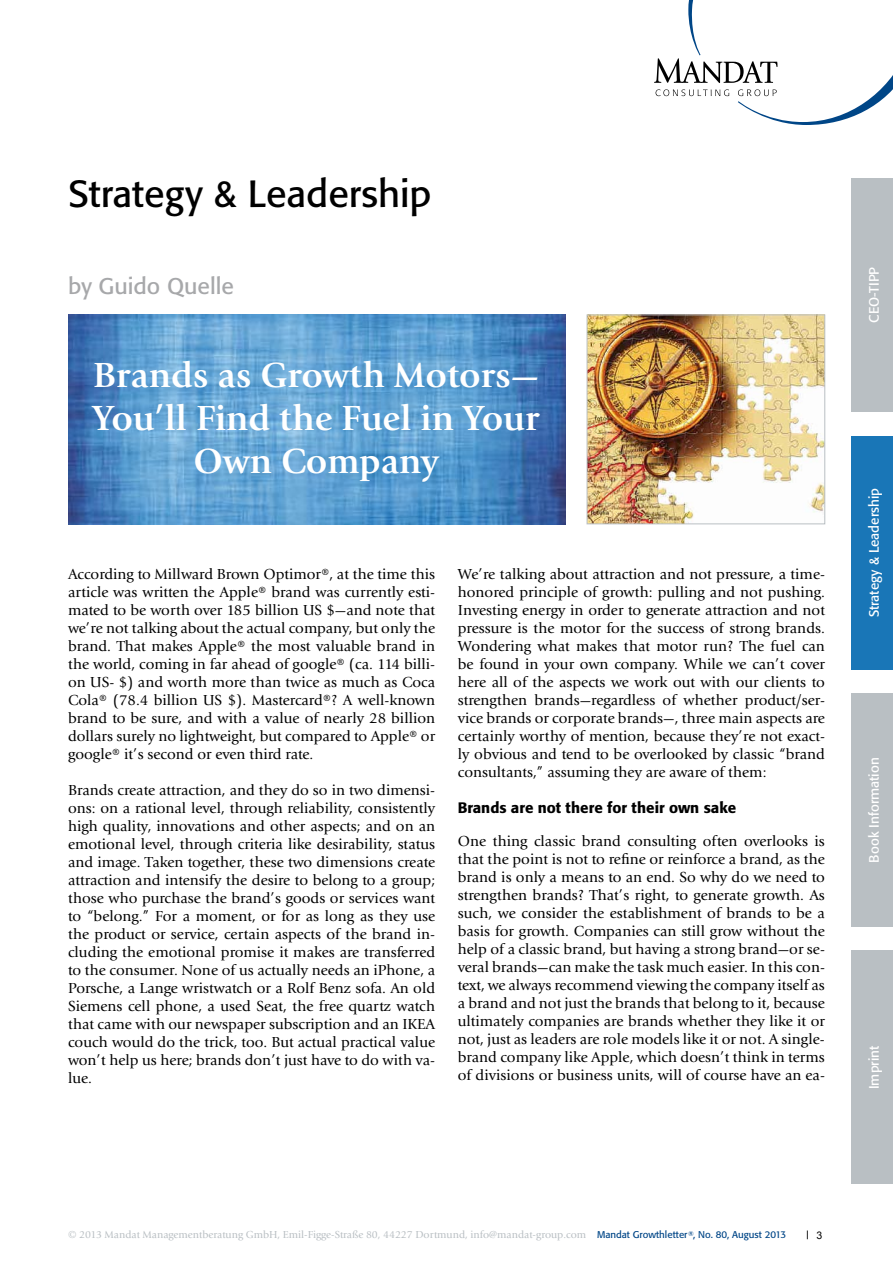
<style>
.page{position:relative;width:893px;height:1263px;background:#fff}
.page>*{position:absolute;margin:0;border:0;box-sizing:border-box;transform-origin:0 0}
.t1{font:37.5px "Formata BQ";color:#000}
.t2{font:700 36px/43.2px "Giovanni EF";color:#fff;text-align:center}
.t3{font:22.5px "Formata BQ";color:#a7a8aa}
.t4{font:15px/18px "Giovanni EF";color:#000;text-align:justify}
.t5{font:500 15px "Formata BQ";color:#000}
.t6{font:13.5px "Formata BQ";color:#fff}
.t7{font:13.5px "Arial";color:#000}
.t8{font:10.5px "Giovanni EF";color:#b9bfc3}
.t9{font:6.75px "Formata BQ";color:#004687}
.s1{font-family:"Formata BQ";font-size:9.75px;color:#004687}
.s2{font-size:10.5px}
</style>
<div class="page">
<svg style="left:654px;top:0;width:239px;height:125px"></svg>
<img style="left:68px;top:315px;width:497px;height:209px">
<img style="left:589px;top:317px;width:234px;height:205px">
<div style="left:587px;top:315px;width:238px;height:209px;border:1px solid #b9bfc3"></div>
<div style="left:851px;top:178px;width:42px;height:234px;background:#b9bfc3"></div>
<div style="left:851px;top:436px;width:42px;height:233px;background:#1976b7"></div>
<div style="left:851px;top:693px;width:42px;height:234px;background:#b9bfc3"></div>
<div style="left:851px;top:950px;width:42px;height:234px;background:#b9bfc3"></div>
<h1 class="t1" style="left:68px;top:171px;width:365px">Strategy &amp; Leadership</h1>
<h3 class="t3" style="left:68px;top:272px;width:167px">by Guido Quelle</h3>
<h2 class="t2" style="left:93px;top:353px;width:449px">Brands as Growth Motors—<br>You’ll Find the Fuel in Your<br>Own Company</h2>
<p class="t4" style="left:68px;top:565px;width:369px">According to Millward Brown Optimor®, at the time this article was written the Apple® brand was currently esti&shy;mated to be worth over 185 billion US $—and note that we’re not talking about the actual company, but only the brand. That makes Apple® the most valuable brand in the world, coming in far ahead of google® (ca. 114 billi&shy;on US- $) and worth more than twice as much as Coca Cola® (78.4 billion US $). Mastercard®? A well-known brand to be sure, and with a value of nearly 28 billion dollars surely no lightweight, but compared to Apple® or google® it’s second or even third rate.</p>
<p class="t4" style="left:68px;top:781px;width:369px">Brands create attraction, and they do so in two dimensi&shy;ons: on a rational level, through reliability, consistently high quality, innovations and other aspects; and on an emotional level, through criteria like desirability, status and image. Taken together, these two dimensions create attraction and intensify the desire to belong to a group; those who purchase the brand’s goods or services want to “belong.” For a moment, or for as long as they use the product or service, certain aspects of the brand in&shy;cluding the emotional promise it makes are transferred to the consumer. None of us actually needs an iPhone, a Porsche, a Lange wristwatch or a Rolf Benz sofa. An old Siemens cell phone, a used Seat, the free quartz watch that came with our newspaper subscription and an IKEA couch would do the trick, too. But actual practical value won’t help us here; brands don’t just have to do with va&shy;lue.</p>
<p class="t4" style="left:458px;top:565px;width:369px">We’re talking about attraction and not pressure, a time&shy;honored principle of growth: pulling and not pushing.<br>Investing energy in order to generate attraction and not pressure is the motor for the success of strong brands.<br>Wondering what makes that motor run? The fuel can be found in your own company. While we can’t cover here all of the aspects we work out with our clients to strengthen brands—regardless of whether product/ser&shy;vice brands or corporate brands—, three main aspects are certainly worthy of mention, because they’re not exact&shy;ly obvious and tend to be overlooked by classic “brand consultants,” assuming they are aware of them:</p>
<p class="t5" style="left:458px;top:798px;width:280px">Brands are not there for their own sake</p>
<p class="t4" style="left:458px;top:832px;width:369px">One thing classic brand consulting often overlooks is that the point is not to refine or reinforce a brand, as the brand is only a means to an end. So why do we need to strengthen brands? That’s right, to generate growth. As such, we consider the establishment of brands to be a basis for growth. Companies can still grow without the help of a classic brand, but having a strong brand—or se&shy;veral brands—can make the task much easier. In this con&shy;text, we always recommend viewing the company itself as a brand and not just the brands that belong to it, because ultimately companies are brands whether they like it or not, just as leaders are role models like it or not. A single&shy;brand company like Apple, which doesn’t think in terms of divisions or business units, will of course have an ea-</p>
<p class="t6" style="left:866px;top:323px;width:58px;rotate:-90deg">CEO-TIPP</p>
<p class="t6" style="left:866px;top:617px;width:131px;rotate:-90deg">Strategy &amp; Leadership</p>
<p class="t6" style="left:866px;top:862px;width:107px;rotate:-90deg">Book Information</p>
<p class="t6" style="left:866px;top:1089px;width:45px;rotate:-90deg">Imprint</p>
<p class="t8" style="left:68px;top:1228px;width:719px">© 2013 Mandat Managementberatung GmbH, Emil-Figge-Straße 80, 44227 Dortmund, info@mandat-group.com <span class="s1">Mandat Growthletter , No. 80, August 2013</span></p>
<p class="t7" style="left:806px;top:1225px;width:18px">׀ <span class="s2">3</span></p>
<p class="t9" style="left:688px;top:1229px;width:7px">R</p>
</div>
